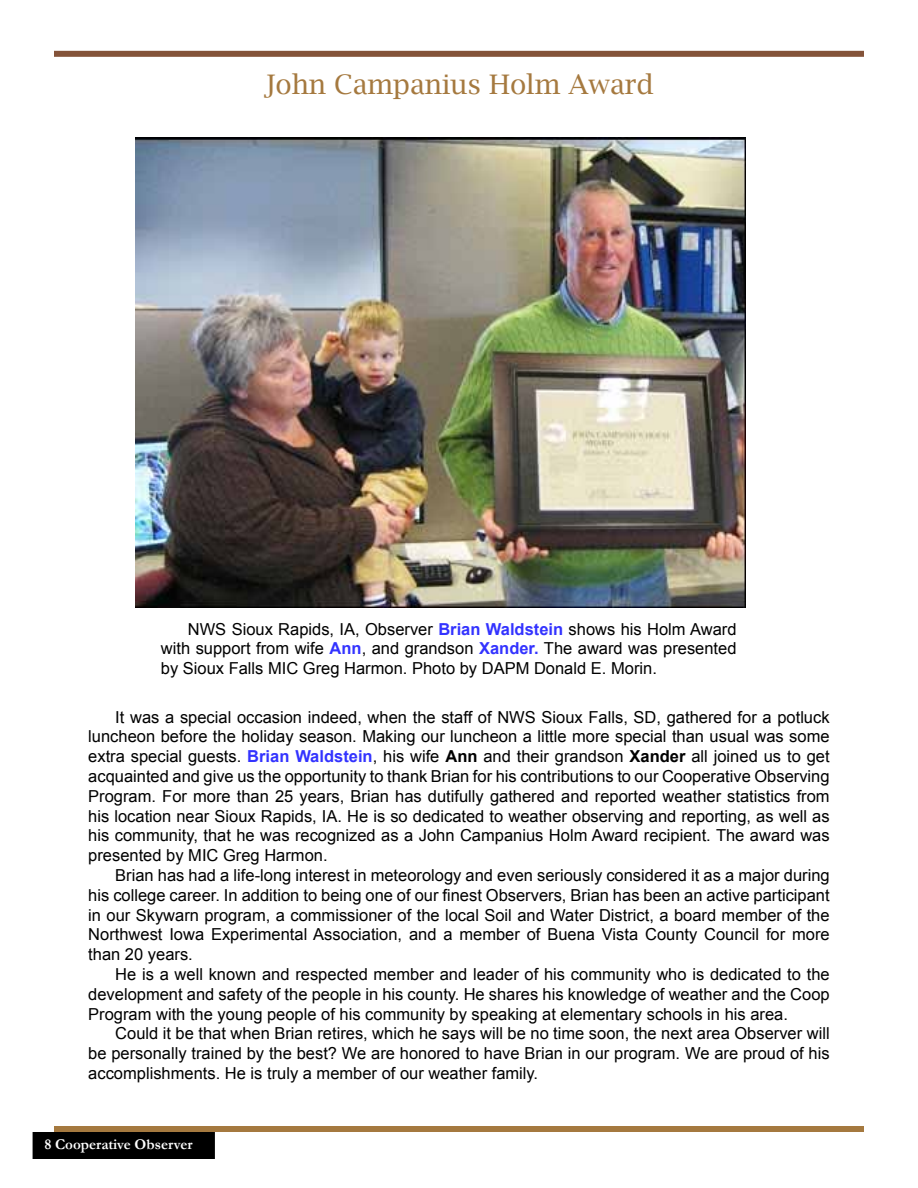
<style>
.page{position:relative;width:918px;height:1188px;background:#fff}
.page>*{position:absolute;margin:0;border:0;box-sizing:border-box;transform-origin:0 0}
.t1{font:27px "Lucida Bright";color:#a5793f}
.t2{font:16.5px/19.8px "Arial";color:#000;text-align:justify}
.t3{font:700 15px "Garamond";color:#fff}
.s1{font-weight:700;color:#33f}
.s2{font-weight:700}
</style>
<div class="page">
<div style="left:33px;top:1133px;width:181px;height:25px;background:#000"></div>
<div style="left:33px;top:1132px;width:182px;height:27px;border:2px solid #000"></div>
<div style="left:54px;top:1126px;width:810px;height:6px;background:#a5793f"></div>
<div style="left:54px;top:51px;width:810px;height:6px;background:#845339"></div>
<img style="left:136px;top:138px;width:610px;height:470px">
<h1 class="t1" style="left:264px;top:69px;width:391px">John Campanius Holm Award</h1>
<p class="t2" style="left:161px;top:619px;width:577px;text-indent:27px">NWS Sioux Rapids, IA, Observer <span class="s1">Brian Waldstein</span> shows his Holm Award with support from wife <span class="s1">Ann</span>, and grandson <span class="s1">Xander.</span> The award was presented by Sioux Falls MIC Greg Harmon. Photo by DAPM Donald E. Morin.</p>
<p class="t2" style="left:88px;top:707px;width:743px;text-indent:27px">It was a special occasion indeed, when the staff of NWS Sioux Falls, SD, gathered for a potluck luncheon before the holiday season. Making our luncheon a little more special than usual was some extra special guests. <span class="s1">Brian Waldstein</span>, his wife <span class="s2">Ann</span> and their grandson <span class="s2">Xander</span> all joined us to get acquainted and give us the opportunity to thank Brian for his contributions to our Cooperative Observing Program. For more than 25 years, Brian has dutifully gathered and reported weather statistics from his location near Sioux Rapids, IA. He is so dedicated to weather observing and reporting, as well as his community, that he was recognized as a John Campanius Holm Award recipient. The award was presented by MIC Greg Harmon.</p>
<p class="t2" style="left:88px;top:866px;width:743px;text-indent:27px">Brian has had a life-long interest in meteorology and even seriously considered it as a major during his college career. In addition to being one of our finest Observers, Brian has been an active participant in our Skywarn program, a commissioner of the local Soil and Water District, a board member of the Northwest Iowa Experimental Association, and a member of Buena Vista County Council for more than 20 years.</p>
<p class="t2" style="left:88px;top:965px;width:743px;text-indent:27px">He is a well known and respected member and leader of his community who is dedicated to the development and safety of the people in his county. He shares his knowledge of weather and the Coop Program with the young people of his community by speaking at elementary schools in his area.</p>
<p class="t2" style="left:88px;top:1024px;width:743px;text-indent:27px">Could it be that when Brian retires, which he says will be no time soon, the next area Observer will be personally trained by the best? We are honored to have Brian in our program. We are proud of his accomplishments. He is truly a member of our weather family.</p>
<p class="t3" style="left:44px;top:1134px;width:150px">8 Cooperative Observer</p>
</div>
